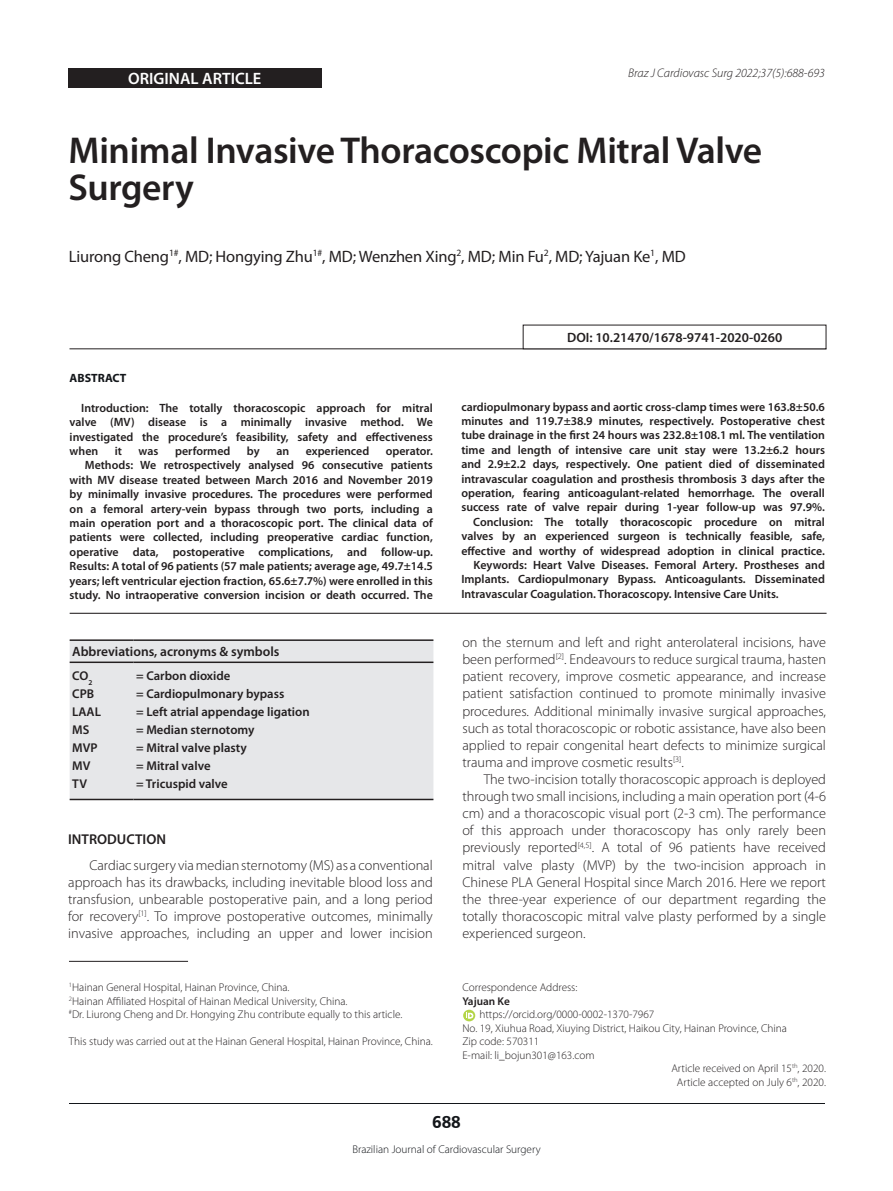
<style>
.page{position:relative;width:893px;height:1191px;background:#fff}
.page>*{position:absolute;margin:0;border:0;box-sizing:border-box;transform-origin:0 0}
.Titulo_1{font:600 37.5px/37.5px "Myriad Pro";letter-spacing:-.01em;color:#231f20}
.t1{font:700 18px "Frutiger";color:#13161a}
.autores{font:16.5px "Myriad Pro";letter-spacing:-.01em;color:#231f20}
.t2{font:600 16.5px "Myriad Pro";color:#fff}
.t3{font:300 14.25px/17.1px "Myriad Pro";color:#231f20;text-align:justify}
.Titulos_2{font:600 14.25px "Myriad Pro";color:#231f20}
.pe_de_pagina{font:600 13.5px "Myriad Pro";color:#231f20}
.Quadro_siglas{font:600 12.75px "Myriad Pro";color:#231f20}
.t4{font:italic 300 12.45px "Myriad Pro";color:#231f20}
.Abstract_titulo{font:600 12px/14.4px "Myriad Pro";color:#231f20;text-align:justify}
.Texto__s{font:700 12px "Myriad Pro";color:#13161a}
.referencias{font:300 11.25px "Myriad Pro";color:#231f20}
.t5{font:300 11.25px "Myriad Pro";color:#13161a}
.orcid{font:300 11.25px "Myriad Pro";color:#231f20}
.Autor_pé_de_pagina{font:600 11.25px "Myriad Pro";color:#231f20}
</style>
<div class="page">
<hr style="left:69px;top:1103px;width:755px;height:1px;background:#13161a">
<div style="left:68px;top:68px;width:254px;height:20px;background:#231f20"></div>
<hr style="left:69px;top:348px;width:757px;height:1px;background:#231f20">
<hr style="left:69px;top:961px;width:119px;height:1px;background:#231f20">
<hr style="left:70px;top:613px;width:756px;height:1px;background:#231f20">
<div style="left:70px;top:641px;width:363px;height:157px;background:#e6e7e9"></div>
<hr style="left:70px;top:639px;width:63px;height:2px;background:#231f20">
<hr style="left:133px;top:639px;width:300px;height:2px;background:#231f20">
<hr style="left:70px;top:661px;width:63px;height:2px;background:#231f20">
<hr style="left:133px;top:661px;width:300px;height:2px;background:#231f20">
<hr style="left:70px;top:798px;width:63px;height:2px;background:#231f20">
<hr style="left:133px;top:798px;width:300px;height:2px;background:#231f20">
<svg style="left:463px;top:1009px;width:12px;height:12px"></svg>
<svg style="left:466px;top:1011px;width:7px;height:7px"></svg>
<p class="t2" style="left:128px;top:68px;width:135px">ORIGINAL ARTICLE</p>
<p class="t4" style="left:628px;top:67px;width:198px">Braz J Cardiovasc Surg 2022;37(5):688-693</p>
<p class="Titulo_1" style="left:68px;top:130px;width:695px">Minimal Invasive Thoracoscopic Mitral Valve<br>Surgery</p>
<p class="autores" style="left:69px;top:247px;width:618px">Liurong Cheng<sup>1#</sup>, MD; Hongying Zhu<sup>1#</sup>, MD; Wenzhen Xing<sup>2</sup>, MD; Min Fu<sup>2</sup>, MD; Yajuan Ke<sup>1</sup>, MD</p>
<p class="Texto__s" style="left:70px;top:371px;width:58px">ABSTRACT</p>
<p class="Abstract_titulo" style="left:70px;top:400px;width:365px;text-indent:11px">Introduction: The totally thoracoscopic approach for mitral valve (MV) disease is a minimally invasive method. We investigated the procedure’s feasibility, safety and effectiveness when</p>
<p class="Abstract_titulo" style="left:115px;top:443px;width:9px">it</p>
<p class="Abstract_titulo" style="left:139px;top:443px;width:21px">was</p>
<p class="Abstract_titulo" style="left:175px;top:443px;width:57px">performed</p>
<p class="Abstract_titulo" style="left:247px;top:443px;width:14px">by</p>
<p class="Abstract_titulo" style="left:276px;top:443px;width:14px">an</p>
<p class="Abstract_titulo" style="left:306px;top:443px;width:65px">experienced</p>
<p class="Abstract_titulo" style="left:70px;top:443px;width:365px;text-align:right">operator.<br>Methods: We retrospectively analysed 96 consecutive patients with MV disease treated between March 2016 and November 2019 by minimally invasive procedures. The procedures were performed on a femoral artery-vein bypass through two ports, including a main operation port and a thoracoscopic port. The clinical data of patients were collected, including preoperative cardiac function, operative data, postoperative complications, and follow-up.<br>Results: A total of 96 patients (57 male patients; average age, 49.7±14.5 years; left ventricular ejection fraction, 65.6±7.7%) were enrolled in this study. No intraoperative conversion incision or death occurred. The</p>
<p class="pe_de_pagina" style="left:72px;top:643px;width:209px">Abbreviations, acronyms &amp; symbols</p>
<p class="Quadro_siglas" style="left:72px;top:668px;width:22px">CO<sub>2</sub></p>
<p class="Quadro_siglas" style="left:72px;top:686px;width:23px">CPB</p>
<p class="Quadro_siglas" style="left:72px;top:704px;width:30px">LAAL</p>
<p class="Quadro_siglas" style="left:72px;top:722px;width:19px">MS</p>
<p class="Quadro_siglas" style="left:72px;top:740px;width:27px">MVP</p>
<p class="Quadro_siglas" style="left:72px;top:758px;width:20px">MV</p>
<p class="Quadro_siglas" style="left:72px;top:776px;width:16px">TV</p>
<p class="Quadro_siglas" style="left:136px;top:668px;width:96px">= Carbon dioxide</p>
<p class="Quadro_siglas" style="left:136px;top:686px;width:150px">= Cardiopulmonary bypass</p>
<p class="Quadro_siglas" style="left:136px;top:704px;width:175px">= Left atrial appendage ligation</p>
<p class="Quadro_siglas" style="left:136px;top:722px;width:120px">= Median sternotomy</p>
<p class="Quadro_siglas" style="left:136px;top:740px;width:112px">= Mitral valve plasty</p>
<p class="Quadro_siglas" style="left:136px;top:758px;width:76px">= Mitral valve</p>
<p class="Quadro_siglas" style="left:136px;top:776px;width:93px">= Tricuspid valve</p>
<p class="Titulos_2" style="left:68px;top:830px;width:99px">INTRODUCTION</p>
<p class="t3" style="left:68px;top:856px;width:366px;text-indent:21px">Cardiac surgery via median sternotomy (MS) as a conventional approach has its drawbacks, including inevitable blood loss and transfusion, unbearable postoperative pain, and a long period for recovery<sup>[1]</sup>. To improve postoperative outcomes, minimally invasive approaches, including an upper and lower incision</p>
<p class="referencias" style="left:69px;top:980px;width:222px"><sup>1</sup>Hainan General Hospital, Hainan Province, China.</p>
<p class="referencias" style="left:69px;top:994px;width:280px"><sup>2</sup>Hainan Affiliated Hospital of Hainan Medical University, China.</p>
<p class="referencias" style="left:69px;top:1007px;width:335px"><sup>#</sup>Dr. Liurong Cheng and Dr. Hongying Zhu contribute equally to this article.</p>
<p class="referencias" style="left:69px;top:1034px;width:365px">This study was carried out at the Hainan General Hospital, Hainan Province, China.</p>
<p class="pe_de_pagina" style="left:567px;top:328px;width:217px">DOI: 10.21470/1678-9741-2020-0260</p>
<p class="Abstract_titulo" style="left:461px;top:399px;width:365px">cardiopulmonary bypass and aortic cross-clamp times were 163.8±50.6</p>
<p class="Abstract_titulo" style="left:461px;top:413px;width:365px">minutes and 119.7±38.9 minutes, respectively. Postoperative chest</p>
<p class="Abstract_titulo" style="left:461px;top:428px;width:365px">tube drainage in the first 24 hours was 232.8±108.1 ml. The ventilation</p>
<p class="Abstract_titulo" style="left:461px;top:442px;width:365px">time and length of intensive care unit stay were 13.2±6.2 hours</p>
<p class="Abstract_titulo" style="left:461px;top:456px;width:365px">and 2.9±2.2 days, respectively. One patient died of disseminated</p>
<p class="Abstract_titulo" style="left:461px;top:471px;width:365px">intravascular coagulation and prosthesis thrombosis 3 days after the</p>
<p class="Abstract_titulo" style="left:461px;top:485px;width:365px">operation, fearing anticoagulant-related hemorrhage. The overall</p>
<p class="Abstract_titulo" style="left:461px;top:500px;width:365px">success rate of valve repair during 1-year follow-up was 97.9%.</p>
<p class="Abstract_titulo" style="left:473px;top:514px;width:353px">Conclusion: The totally thoracoscopic procedure on mitral</p>
<p class="Abstract_titulo" style="left:461px;top:528px;width:365px">valves by an experienced surgeon is technically feasible, safe,</p>
<p class="Abstract_titulo" style="left:461px;top:543px;width:365px">effective and worthy of widespread adoption in clinical practice.</p>
<p class="Abstract_titulo" style="left:474px;top:557px;width:353px">Keywords: Heart Valve Diseases. Femoral Artery. Prostheses and</p>
<p class="Abstract_titulo" style="left:461px;top:572px;width:365px">Implants. Cardiopulmonary Bypass. Anticoagulants. Disseminated</p>
<p class="Abstract_titulo" style="left:461px;top:586px;width:319px">Intravascular Coagulation. Thoracoscopy. Intensive Care Units.</p>
<p class="t3" style="left:462px;top:633px;width:365px">on the sternum and left and right anterolateral incisions, have been performed<sup>[2]</sup>. Endeavours to reduce surgical trauma, hasten patient recovery, improve cosmetic appearance, and increase patient satisfaction continued to promote minimally invasive procedures. Additional minimally invasive surgical approaches, such as total thoracoscopic or robotic assistance, have also been applied to repair congenital heart defects to minimize surgical trauma and improve cosmetic results<sup>[3]</sup>.</p>
<p class="t3" style="left:462px;top:770px;width:365px;text-indent:21px">The two-incision totally thoracoscopic approach is deployed through two small incisions, including a main operation port (4-6 cm) and a thoracoscopic visual port (2-3 cm). The performance of this approach under thoracoscopy has only rarely been previously reported<sup>[4,5]</sup>. A total of 96 patients have received mitral valve plasty (MVP) by the two-incision approach in Chinese PLA General Hospital since March 2016. Here we report the three-year experience of our department regarding the totally thoracoscopic mitral valve plasty performed by a single experienced surgeon.</p>
<p class="referencias" style="left:462px;top:980px;width:117px">Correspondence Address:</p>
<p class="Autor_pé_de_pagina" style="left:462px;top:993px;width:49px">Yajuan Ke</p>
<p class="orcid" style="left:479px;top:1007px;width:176px">https://orcid.org/0000-0002-1370-7967</p>
<p class="referencias" style="left:462px;top:1021px;width:326px">No. 19, Xiuhua Road, Xiuying District, Haikou City, Hainan Province, China</p>
<p class="referencias" style="left:462px;top:1034px;width:79px">Zip code: 570311</p>
<p class="referencias" style="left:462px;top:1048px;width:134px">E-mail: li_bojun301@163.com</p>
<p class="referencias" style="left:671px;top:1061px;width:156px">Article received on April 15<sup>th</sup>, 2020.</p>
<p class="referencias" style="left:677px;top:1075px;width:151px">Article accepted on July 6<sup>th</sup>, 2020.</p>
<h2 class="t1" style="left:432px;top:1112px;width:30px">688</h2>
<p class="t5" style="left:352px;top:1142px;width:190px">Brazilian Journal of Cardiovascular Surgery</p>
</div>
